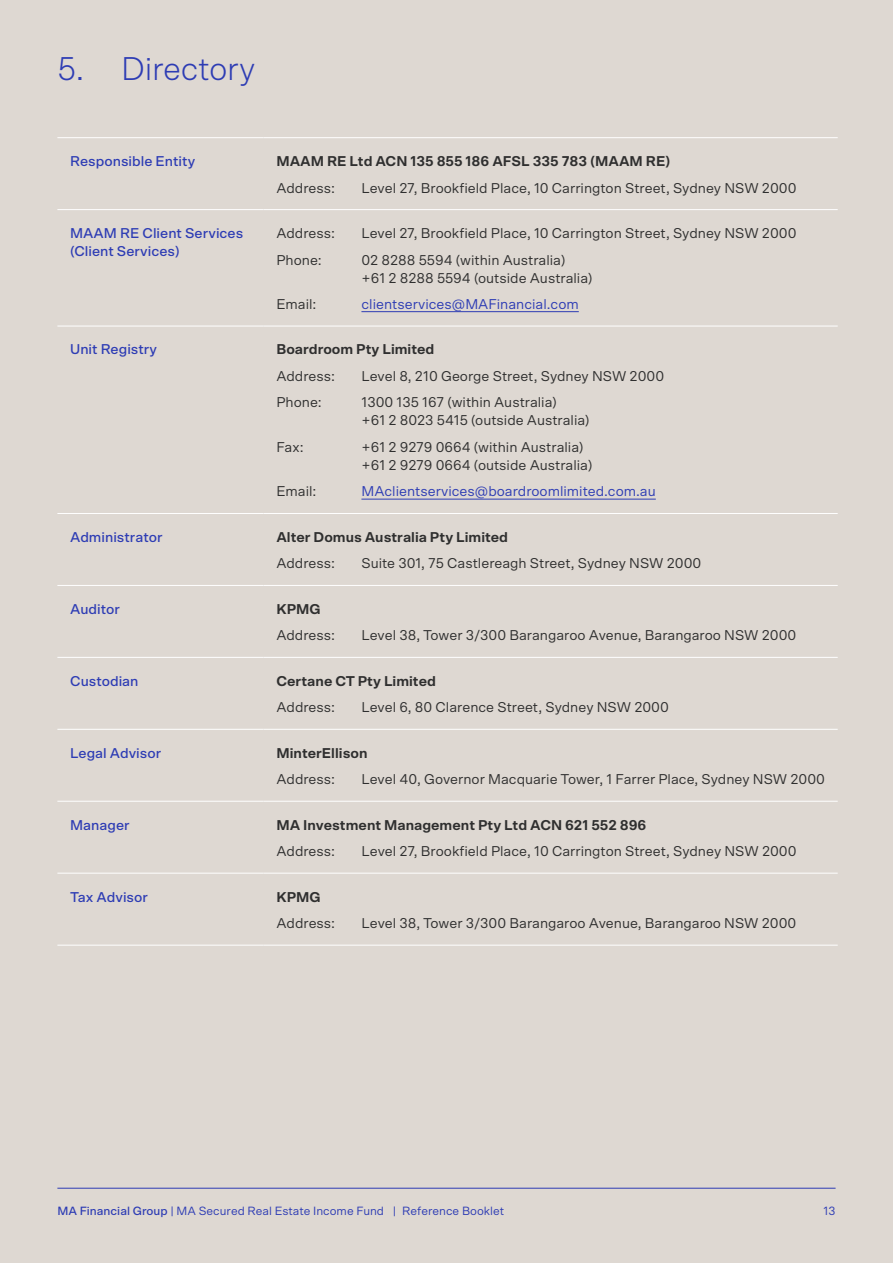
<style>
.page{position:relative;width:893px;height:1263px;background:#ded8d2}
.page>*{position:absolute;margin:0;border:0;box-sizing:border-box;transform-origin:0 0}
.t1{font:300 33px "Scto Grotesk A";letter-spacing:-.01em;color:#2d3cb4}
.t2{font:14.25px/18px "Scto Grotesk A";color:#2f2f2f}
.t3{font:700 14.25px "Scto Grotesk A";color:#2f2f2f}
.t4{font:500 14.25px/18px "Scto Grotesk A";color:#2d3cb4}
.t5{font:14.25px "Scto Grotesk A";color:#2d3cb4}
.t6{font:12px "Scto Grotesk A";color:#2d3cb4}
.s1{font-weight:500}
</style>
<div class="page">
<hr style="left:57px;top:1188px;width:779px;height:1px;background:#2d3cb4">
<hr style="left:57px;top:137px;width:207px;height:1px;background:#fff">
<hr style="left:264px;top:137px;width:574px;height:1px;background:#fff">
<hr style="left:57px;top:209px;width:207px;height:1px;background:#fff">
<hr style="left:264px;top:209px;width:574px;height:1px;background:#fff">
<hr style="left:57px;top:326px;width:207px;height:1px;background:#fff">
<hr style="left:264px;top:326px;width:574px;height:1px;background:#fff">
<hr style="left:57px;top:513px;width:207px;height:1px;background:#fff">
<hr style="left:264px;top:513px;width:574px;height:1px;background:#fff">
<hr style="left:57px;top:585px;width:207px;height:1px;background:#fff">
<hr style="left:264px;top:585px;width:574px;height:1px;background:#fff">
<hr style="left:57px;top:657px;width:207px;height:1px;background:#fff">
<hr style="left:264px;top:657px;width:574px;height:1px;background:#fff">
<hr style="left:57px;top:729px;width:207px;height:1px;background:#fff">
<hr style="left:264px;top:729px;width:574px;height:1px;background:#fff">
<hr style="left:57px;top:801px;width:207px;height:1px;background:#fff">
<hr style="left:264px;top:801px;width:574px;height:1px;background:#fff">
<hr style="left:57px;top:873px;width:207px;height:1px;background:#fff">
<hr style="left:264px;top:873px;width:574px;height:1px;background:#fff">
<hr style="left:57px;top:945px;width:207px;height:1px;background:#fff">
<hr style="left:264px;top:945px;width:574px;height:1px;background:#fff">
<hr style="left:361px;top:311px;width:218px;height:1px;background:#2d3cb4">
<hr style="left:361px;top:499px;width:295px;height:1px;background:#2d3cb4">
<h1 class="t1" style="left:57px;top:50px;width:199px">5. Directory</h1>
<p class="t4" style="left:70px;top:152px;width:127px">Responsible Entity</p>
<p class="t3" style="left:276px;top:152px;width:395px">MAAM RE Ltd ACN 135 855 186 AFSL 335 783 (MAAM RE)</p>
<p class="t2" style="left:276px;top:178px;width:60px">Address:</p>
<p class="t2" style="left:361px;top:178px;width:437px">Level 27, Brookfield Place, 10 Carrington Street, Sydney NSW 2000</p>
<p class="t4" style="left:70px;top:224px;width:175px">MAAM RE Client Services (Client Services)</p>
<p class="t2" style="left:276px;top:224px;width:60px">Address:</p>
<p class="t2" style="left:361px;top:224px;width:437px">Level 27, Brookfield Place, 10 Carrington Street, Sydney NSW 2000</p>
<p class="t2" style="left:276px;top:250px;width:47px">Phone:</p>
<p class="t2" style="left:361px;top:250px;width:233px">02 8288 5594 (within Australia) +61 2 8288 5594 (outside Australia)</p>
<p class="t2" style="left:276px;top:295px;width:42px">Email:</p>
<p class="t5" style="left:361px;top:296px;width:219px">clientservices@MAFinancial.com</p>
<p class="t4" style="left:70px;top:340px;width:88px">Unit Registry</p>
<p class="t3" style="left:276px;top:341px;width:160px">Boardroom Pty Limited</p>
<p class="t2" style="left:276px;top:367px;width:60px">Address:</p>
<p class="t2" style="left:361px;top:367px;width:304px">Level 8, 210 George Street, Sydney NSW 2000</p>
<p class="t2" style="left:276px;top:393px;width:47px">Phone:</p>
<p class="t2" style="left:361px;top:393px;width:230px">1300 135 167 (within Australia)<br>+61 2 8023 5415 (outside Australia)</p>
<p class="t2" style="left:276px;top:438px;width:29px">Fax:</p>
<p class="t2" style="left:361px;top:438px;width:232px">+61 2 9279 0664 (within Australia) +61 2 9279 0664 (outside Australia)</p>
<p class="t2" style="left:276px;top:482px;width:42px">Email:</p>
<p class="t5" style="left:361px;top:483px;width:296px">MAclientservices@boardroomlimited.com.au</p>
<p class="t4" style="left:70px;top:528px;width:94px">Administrator</p>
<p class="t3" style="left:276px;top:528px;width:233px">Alter Domus Australia Pty Limited</p>
<p class="t2" style="left:276px;top:554px;width:60px">Address:</p>
<p class="t2" style="left:361px;top:554px;width:341px">Suite 301, 75 Castlereagh Street, Sydney NSW 2000</p>
<p class="t4" style="left:70px;top:600px;width:51px">Auditor</p>
<p class="t3" style="left:276px;top:600px;width:46px">KPMG</p>
<p class="t2" style="left:276px;top:626px;width:60px">Address:</p>
<p class="t2" style="left:361px;top:626px;width:436px">Level 38, Tower 3/300 Barangaroo Avenue, Barangaroo NSW 2000</p>
<p class="t4" style="left:70px;top:672px;width:70px">Custodian</p>
<p class="t3" style="left:276px;top:672px;width:161px">Certane CT Pty Limited</p>
<p class="t2" style="left:276px;top:698px;width:60px">Address:</p>
<p class="t2" style="left:361px;top:698px;width:309px">Level 6, 80 Clarence Street, Sydney NSW 2000</p>
<p class="t4" style="left:70px;top:744px;width:92px">Legal Advisor</p>
<p class="t3" style="left:276px;top:744px;width:93px">MinterEllison</p>
<p class="t2" style="left:276px;top:770px;width:60px">Address:</p>
<p class="t2" style="left:361px;top:770px;width:465px">Level 40, Governor Macquarie Tower, 1 Farrer Place, Sydney NSW 2000</p>
<p class="t4" style="left:70px;top:815px;width:61px">Manager</p>
<p class="t3" style="left:276px;top:816px;width:371px">MA Investment Management Pty Ltd ACN 621 552 896</p>
<p class="t2" style="left:276px;top:842px;width:60px">Address:</p>
<p class="t2" style="left:361px;top:842px;width:437px">Level 27, Brookfield Place, 10 Carrington Street, Sydney NSW 2000</p>
<p class="t4" style="left:70px;top:887px;width:79px">Tax Advisor</p>
<p class="t3" style="left:276px;top:888px;width:46px">KPMG</p>
<p class="t2" style="left:276px;top:914px;width:60px">Address:</p>
<p class="t2" style="left:362px;top:914px;width:436px">Level 38, Tower 3/300 Barangaroo Avenue, Barangaroo NSW 2000</p>
<p class="t6" style="left:57px;top:1204px;width:448px"><span class="s1">MA Financial Group</span> | MA Secured Real Estate Income Fund | Reference Booklet</p>
<p class="t6" style="left:823px;top:1204px;width:14px">13</p>
</div>
